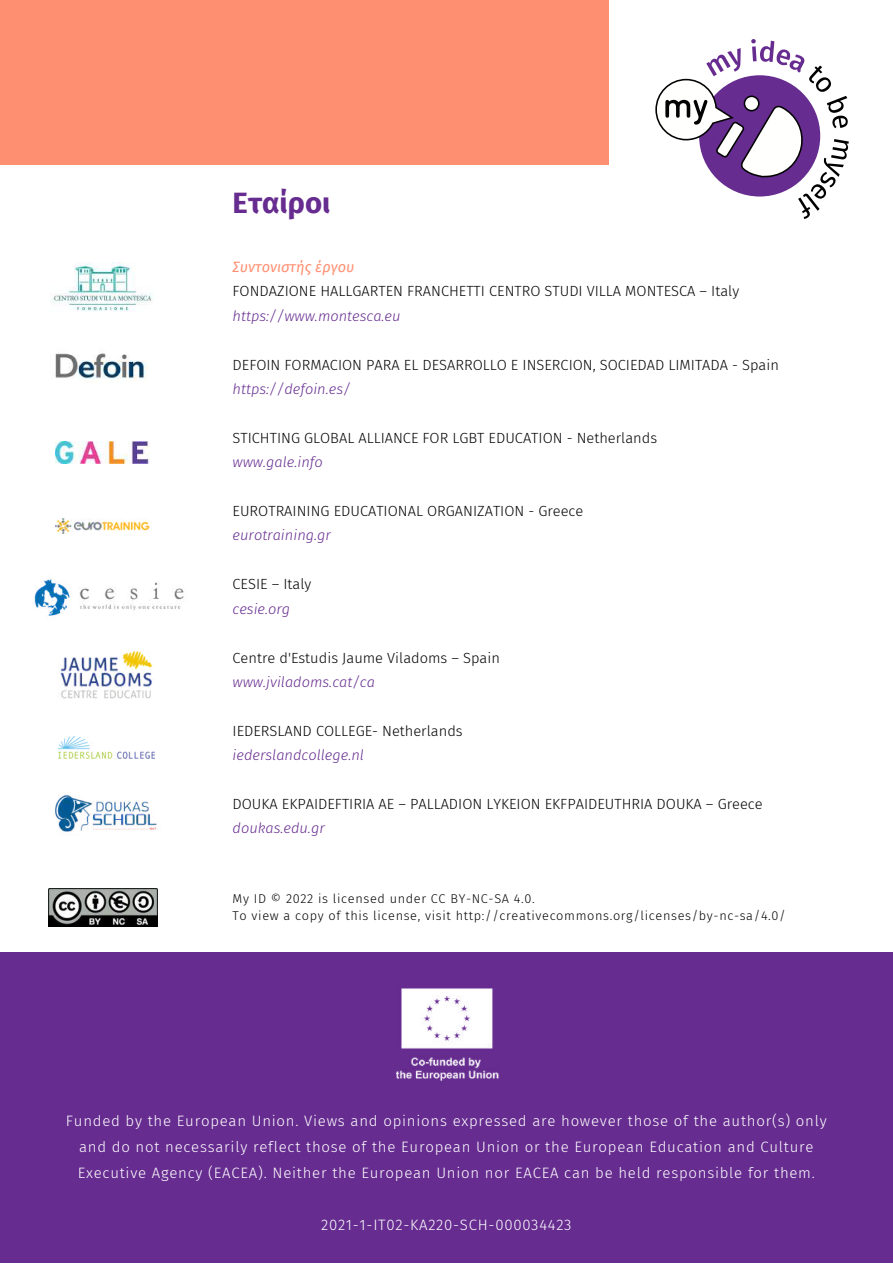
<style>
.page{position:relative;width:893px;height:1264px;background:#fff}
.page>*{position:absolute;margin:0;border:0;box-sizing:border-box;transform-origin:0 0}
.t1{font:700 29.25px "Fira Sans";color:#662c90}
.t2{font:300 15px/25.8px "Fira Sans";letter-spacing:.05em;color:#fff;text-align:center}
.t3{font:300 14.7px "Fira Sans";color:#040304}
.t4{font:italic 300 14.7px "Fira Sans";color:#662c90}
.t5{font:italic 14.7px "Fira Sans";color:#ff8f71}
.t6{font:300 12.75px/17px "Fira Sans";letter-spacing:.05em;color:#040304}
</style>
<div class="page">
<div style="left:0;top:952px;width:892px;height:310px;background:#662c90"></div>
<div style="left:0;top:0;width:609px;height:164px;background:#ff8f71"></div>
<svg style="left:655px;top:39px;width:193px;height:180px"></svg>
<img style="left:48px;top:888px;width:109px;height:38px">
<img style="left:396px;top:988px;width:103px;height:93px">
<img style="left:51px;top:263px;width:102px;height:49px">
<img style="left:55px;top:353px;width:93px;height:29px">
<img style="left:56px;top:518px;width:93px;height:16px">
<img style="left:56px;top:442px;width:93px;height:21px">
<img style="left:58px;top:651px;width:95px;height:47px">
<img style="left:58px;top:736px;width:97px;height:22px">
<img style="left:54px;top:794px;width:103px;height:38px">
<img style="left:34px;top:579px;width:150px;height:37px">
<h1 class="t1" style="left:232px;top:186px;width:99px">Εταίροι</h1>
<p class="t5" style="left:232px;top:258px;width:123px">Συντονιστής έργου</p>
<p class="t3" style="left:232px;top:282px;width:508px">FONDAZIONE HALLGARTEN FRANCHETTI CENTRO STUDI VILLA MONTESCA – Italy</p>
<p class="t4" style="left:232px;top:307px;width:169px">https://www.montesca.eu</p>
<p class="t3" style="left:232px;top:356px;width:547px">DEFOIN FORMACION PARA EL DESARROLLO E INSERCION, SOCIEDAD LIMITADA - Spain</p>
<p class="t4" style="left:232px;top:380px;width:120px">https://defoin.es/</p>
<p class="t3" style="left:232px;top:429px;width:426px">STICHTING GLOBAL ALLIANCE FOR LGBT EDUCATION - Netherlands</p>
<p class="t4" style="left:232px;top:453px;width:92px">www.gale.info</p>
<p class="t3" style="left:232px;top:502px;width:352px">EUROTRAINING EDUCATIONAL ORGANIZATION - Greece</p>
<p class="t4" style="left:232px;top:526px;width:100px">eurotraining.gr</p>
<p class="t3" style="left:232px;top:575px;width:80px">CESIE – Italy</p>
<p class="t4" style="left:232px;top:600px;width:59px">cesie.org</p>
<p class="t3" style="left:232px;top:648px;width:269px">Centre d'Estudis Jaume Viladoms – Spain</p>
<p class="t4" style="left:232px;top:673px;width:144px">www.jviladoms.cat/ca</p>
<p class="t3" style="left:232px;top:722px;width:231px">IEDERSLAND COLLEGE- Netherlands</p>
<p class="t4" style="left:232px;top:746px;width:133px">iederslandcollege.nl</p>
<p class="t3" style="left:232px;top:795px;width:531px">DOUKA EKPAIDEFTIRIA AE – PALLADION LYKEION EKFPAIDEUTHRIA DOUKA – Greece</p>
<p class="t4" style="left:232px;top:819px;width:94px">doukas.edu.gr</p>
<p class="t6" style="left:232px;top:890px;width:554px">My ID © 2022 is licensed under CC BY-NC-SA 4.0.<br>To view a copy of this license, visit http://creativecommons.org/licenses/by-nc-sa/4.0/</p>
<p class="t2" style="left:66px;top:1108px;width:762px">Funded by the European Union. Views and opinions expressed are however those of the author(s) only and do not necessarily reflect those of the European Union or the European Education and Culture<br>Executive Agency (EACEA). Neither the European Union nor EACEA can be held responsible for them.</p>
<p class="t2" style="left:321px;top:1211px;width:252px">2021-1-IT02-KA220-SCH-000034423</p>
</div>
